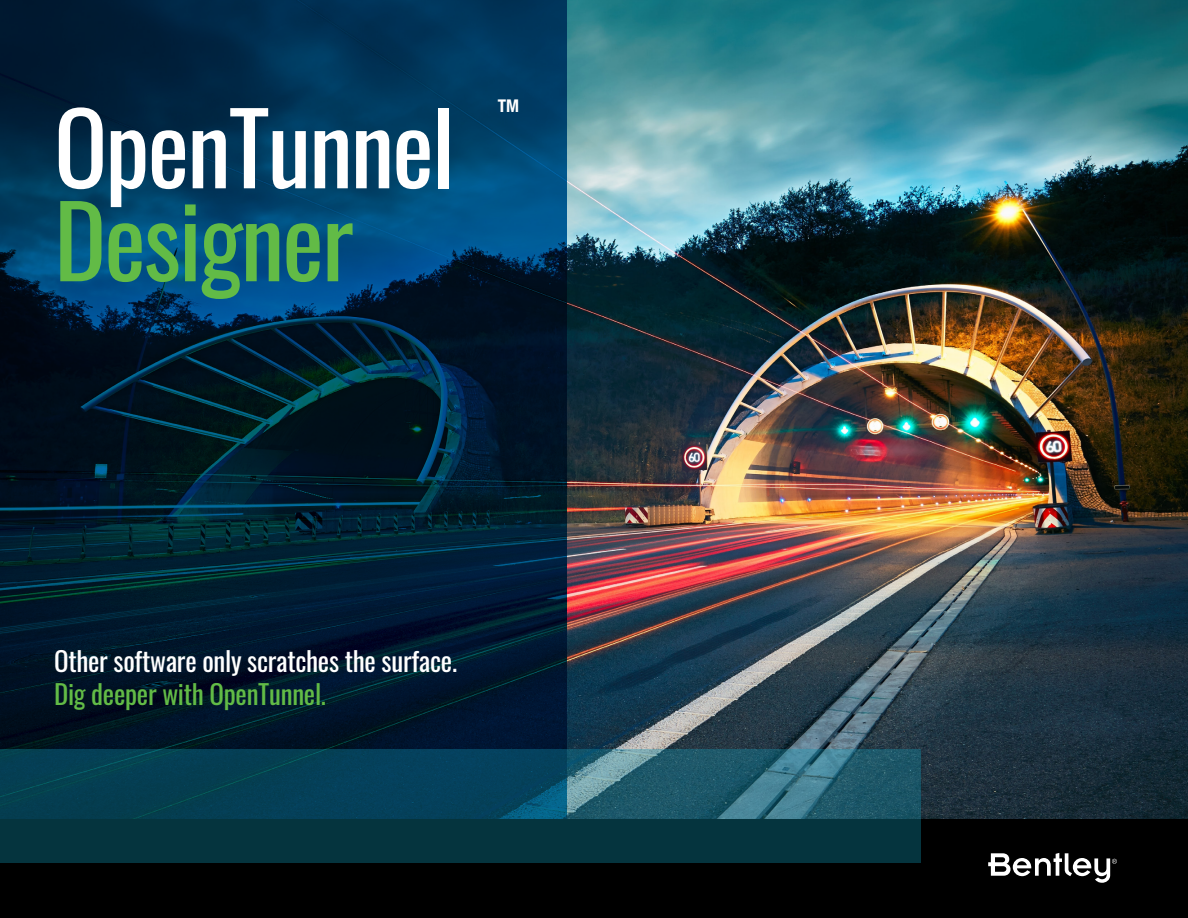
<style>
.page{position:relative;width:1188px;height:918px;background:#fff}
.page>*{position:absolute;margin:0;border:0;box-sizing:border-box;transform-origin:0 0}
.t1{font:99px "Oswald";letter-spacing:-.02em;color:#fff}
.t2{font:99px "Oswald";letter-spacing:-.02em;color:#62bb46}
.t3{font:27px "Oswald";letter-spacing:-.01em;color:#fff}
.t4{font:27px "Oswald";letter-spacing:-.01em;color:#62bb46}
.t5{font:700 condensed 17.55px "Helvetica Neue";color:#fff}
</style>
<div class="page">
<img style="left:567px;top:0;width:621px;height:820px">
<div style="left:0;top:820px;width:1188px;height:98px;background:#000"></div>
<svg style="left:0;top:0;width:567px;height:750px;background:#002641"></svg>
<svg style="left:988px;top:853px;width:129px;height:30px"></svg>
<svg style="left:0;top:750px;width:920px;height:113px;background:#0e4455"></svg>
<h1 class="t1" style="left:54px;top:60px;width:402px">OpenTunnel</h1>
<h1 class="t2" style="left:54px;top:153px;width:301px">Designer</h1>
<p class="t5" style="left:498px;top:91px;width:23px">TM</p>
<p class="t3" style="left:54px;top:637px;width:405px">Other software only scratches the surface.</p>
<p class="t4" style="left:54px;top:670px;width:273px">Dig deeper with OpenTunnel.</p>
</div>
